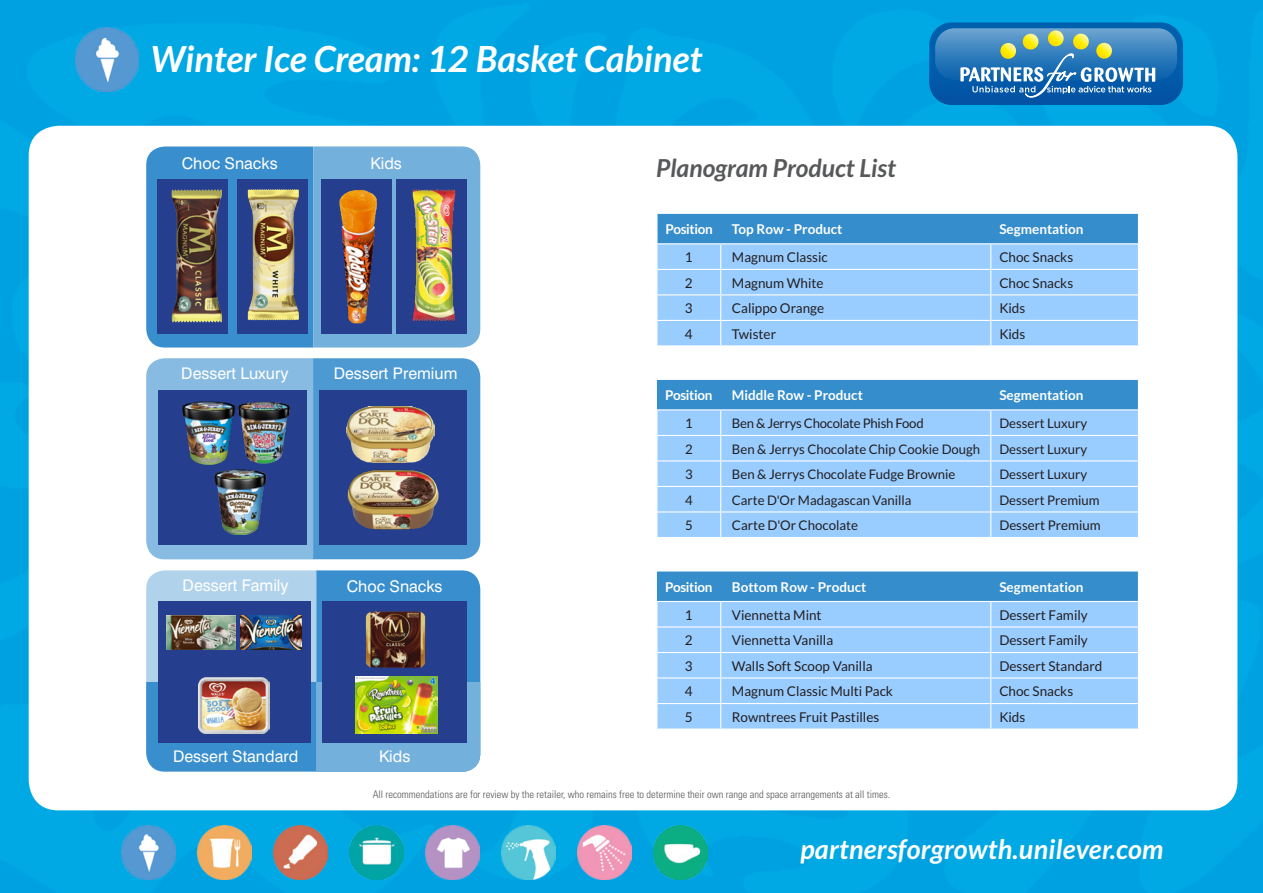
<style>
.page{position:relative;width:1263px;height:893px;background:#00a8e4}
.page>*{position:absolute;margin:0;border:0;box-sizing:border-box;transform-origin:0 0}
.t1{font:italic 700 36px "Lato";color:#fff}
.t2{font:italic 700 27px "Lato";letter-spacing:.01em;color:#fff}
.t3{font:italic 700 24.75px "Lato";color:#57585a}
.t4{font:16.05px "Swiss 721 BT";color:#fff}
.t5{font:13.5px "Lato";color:#231f20}
.t6{font:700 13.5px "Lato";color:#fff}
.t7{font:700 13.5px "Lato";letter-spacing:-.025em;color:#fff}
.t8{font:13.35px "Lato";color:#231f20}
.t9{font:13.2px "Lato";color:#231f20}
.t10{font:13.2px "Lato";letter-spacing:-.02em;color:#231f20}
.t11{font:300 condensed 10.5px "Univers";color:#57585a}
</style>
<div class="page">
<div style="left:29px;top:126px;width:1208px;height:684px;background:#fff;border-radius:30px"></div>
<svg style="left:929px;top:22px;width:254px;height:83px;background:#3d83b6"></svg>
<img style="left:578px;top:825px;width:54px;height:54px">
<img style="left:425px;top:825px;width:54px;height:54px">
<img style="left:349px;top:825px;width:54px;height:54px">
<img style="left:273px;top:825px;width:54px;height:54px">
<img style="left:197px;top:825px;width:54px;height:54px">
<img style="left:121px;top:825px;width:54px;height:54px">
<img style="left:502px;top:825px;width:54px;height:54px">
<img style="left:654px;top:825px;width:54px;height:54px">
<img style="left:75px;top:28px;width:63px;height:63px">
<div style="left:657px;top:214px;width:481px;height:29px;background:#358dcc"></div>
<svg style="left:657px;top:244px;width:481px;height:484px;background:#9ccbf8"></svg>
<hr style="left:656px;top:269px;width:65px;height:1px;background:#fff">
<hr style="left:656px;top:435px;width:65px;height:1px;background:#fff">
<hr style="left:656px;top:626px;width:65px;height:2px;background:#fff">
<hr style="left:721px;top:269px;width:270px;height:1px;background:#fff">
<hr style="left:721px;top:435px;width:270px;height:1px;background:#fff">
<hr style="left:721px;top:626px;width:270px;height:2px;background:#fff">
<hr style="left:991px;top:269px;width:148px;height:1px;background:#fff">
<hr style="left:991px;top:435px;width:148px;height:1px;background:#fff">
<hr style="left:991px;top:626px;width:148px;height:2px;background:#fff">
<hr style="left:656px;top:294px;width:65px;height:1px;background:#fff">
<hr style="left:656px;top:460px;width:65px;height:1px;background:#fff">
<hr style="left:656px;top:652px;width:65px;height:1px;background:#fff">
<hr style="left:721px;top:294px;width:270px;height:1px;background:#fff">
<hr style="left:721px;top:460px;width:270px;height:1px;background:#fff">
<hr style="left:721px;top:652px;width:270px;height:1px;background:#fff">
<hr style="left:991px;top:294px;width:148px;height:1px;background:#fff">
<hr style="left:991px;top:460px;width:148px;height:1px;background:#fff">
<hr style="left:991px;top:652px;width:148px;height:1px;background:#fff">
<hr style="left:656px;top:320px;width:65px;height:1px;background:#fff">
<hr style="left:656px;top:486px;width:65px;height:1px;background:#fff">
<hr style="left:656px;top:677px;width:65px;height:2px;background:#fff">
<hr style="left:721px;top:320px;width:270px;height:1px;background:#fff">
<svg style="left:720px;top:244px;width:1px;height:101px"></svg>
<hr style="left:721px;top:486px;width:270px;height:1px;background:#fff">
<svg style="left:720px;top:410px;width:1px;height:127px"></svg>
<hr style="left:721px;top:677px;width:270px;height:2px;background:#fff">
<svg style="left:720px;top:602px;width:1px;height:126px"></svg>
<hr style="left:991px;top:320px;width:148px;height:1px;background:#fff">
<svg style="left:990px;top:244px;width:1px;height:101px"></svg>
<hr style="left:991px;top:486px;width:148px;height:1px;background:#fff">
<svg style="left:990px;top:410px;width:1px;height:127px"></svg>
<hr style="left:991px;top:677px;width:148px;height:2px;background:#fff">
<svg style="left:990px;top:602px;width:1px;height:126px"></svg>
<hr style="left:656px;top:703px;width:65px;height:1px;background:#fff">
<hr style="left:721px;top:703px;width:270px;height:1px;background:#fff">
<hr style="left:991px;top:703px;width:148px;height:1px;background:#fff">
<hr style="left:991px;top:409px;width:148px;height:1px;background:#fff">
<hr style="left:991px;top:601px;width:148px;height:1px;background:#fff">
<hr style="left:656px;top:409px;width:65px;height:1px;background:#fff">
<hr style="left:656px;top:601px;width:65px;height:1px;background:#fff">
<hr style="left:721px;top:409px;width:270px;height:1px;background:#fff">
<hr style="left:721px;top:601px;width:270px;height:1px;background:#fff">
<hr style="left:656px;top:345px;width:65px;height:1px;background:#fff">
<hr style="left:656px;top:511px;width:65px;height:1px;background:#fff">
<hr style="left:656px;top:537px;width:65px;height:1px;background:#fff">
<hr style="left:721px;top:345px;width:270px;height:1px;background:#fff">
<hr style="left:721px;top:511px;width:270px;height:1px;background:#fff">
<hr style="left:721px;top:537px;width:270px;height:1px;background:#fff">
<hr style="left:991px;top:345px;width:148px;height:1px;background:#fff">
<hr style="left:991px;top:511px;width:148px;height:1px;background:#fff">
<hr style="left:991px;top:537px;width:148px;height:1px;background:#fff">
<svg style="left:146px;top:146px;width:334px;height:202px;background:#5aa0d4"></svg>
<svg style="left:146px;top:358px;width:334px;height:201px;background:#6caad9"></svg>
<svg style="left:146px;top:570px;width:334px;height:202px;background:#68a7d7"></svg>
<div style="left:158px;top:601px;width:152px;height:142px;background:#253f8e"></div>
<img style="left:198px;top:677px;width:71px;height:57px">
<div style="left:323px;top:601px;width:144px;height:142px;background:#253f8e"></div>
<img style="left:356px;top:677px;width:81px;height:56px">
<div style="left:237px;top:179px;width:70px;height:154px;background:#253f8e"></div>
<img style="left:248px;top:189px;width:43px;height:132px">
<div style="left:159px;top:390px;width:148px;height:155px;background:#253f8e"></div>
<div style="left:319px;top:390px;width:148px;height:155px;background:#253f8e"></div>
<div style="left:321px;top:179px;width:70px;height:154px;background:#253f8e"></div>
<img style="left:339px;top:189px;width:39px;height:135px">
<div style="left:397px;top:179px;width:70px;height:154px;background:#253f8e"></div>
<img style="left:412px;top:189px;width:44px;height:133px">
<div style="left:158px;top:179px;width:70px;height:154px;background:#253f8e"></div>
<img style="left:171px;top:189px;width:50px;height:134px">
<img style="left:347px;top:406px;width:87px;height:57px">
<img style="left:347px;top:469px;width:92px;height:61px">
<img style="left:214px;top:469px;width:53px;height:66px">
<img style="left:182px;top:401px;width:49px;height:64px">
<img style="left:231px;top:401px;width:60px;height:63px">
<img style="left:166px;top:615px;width:70px;height:35px">
<img style="left:240px;top:615px;width:62px;height:35px">
<img style="left:365px;top:611px;width:61px;height:57px">
<p class="t1" style="left:150px;top:38px;width:553px">Winter Ice Cream: 12 Basket Cabinet</p>
<p class="t4" style="left:182px;top:154px;width:97px">Choc Snacks</p>
<p class="t4" style="left:371px;top:154px;width:33px">Kids</p>
<p class="t4" style="left:181px;top:364px;width:109px">Dessert Luxury</p>
<p class="t4" style="left:334px;top:364px;width:125px">Dessert Premium</p>
<p class="t4" style="left:183px;top:576px;width:108px">Dessert Family</p>
<p class="t4" style="left:347px;top:576px;width:97px">Choc Snacks</p>
<p class="t4" style="left:173px;top:746px;width:127px">Dessert Standard</p>
<p class="t4" style="left:379px;top:747px;width:33px">Kids</p>
<p class="t3" style="left:656px;top:154px;width:241px">Planogram Product List</p>
<p class="t7" style="left:665px;top:221px;width:49px">Position</p>
<p class="t6" style="left:732px;top:221px;width:112px">Top Row - Product</p>
<p class="t6" style="left:999px;top:221px;width:86px">Segmentation</p>
<p class="t5" style="left:685px;top:250px;width:9px">1</p>
<p class="t5" style="left:732px;top:250px;width:97px">Magnum Classic</p>
<p class="t5" style="left:999px;top:250px;width:75px">Choc Snacks</p>
<p class="t5" style="left:685px;top:275px;width:9px">2</p>
<p class="t5" style="left:732px;top:275px;width:93px">Magnum White</p>
<p class="t5" style="left:999px;top:275px;width:75px">Choc Snacks</p>
<p class="t5" style="left:685px;top:301px;width:9px">3</p>
<p class="t5" style="left:732px;top:301px;width:94px">Calippo Orange</p>
<p class="t5" style="left:999px;top:301px;width:28px">Kids</p>
<p class="t5" style="left:685px;top:326px;width:9px">4</p>
<p class="t5" style="left:732px;top:326px;width:46px">Twister</p>
<p class="t5" style="left:999px;top:326px;width:28px">Kids</p>
<p class="t7" style="left:665px;top:387px;width:49px">Position</p>
<p class="t6" style="left:732px;top:387px;width:132px">Middle Row - Product</p>
<p class="t6" style="left:999px;top:387px;width:86px">Segmentation</p>
<p class="t9" style="left:685px;top:416px;width:9px">1</p>
<p class="t10" style="left:732px;top:416px;width:193px">Ben &amp; Jerrys Chocolate Phish Food</p>
<p class="t9" style="left:999px;top:416px;width:89px">Dessert Luxury</p>
<p class="t9" style="left:685px;top:441px;width:9px">2</p>
<p class="t9" style="left:732px;top:441px;width:250px">Ben &amp; Jerrys Chocolate Chip Cookie Dough</p>
<p class="t9" style="left:999px;top:441px;width:89px">Dessert Luxury</p>
<p class="t9" style="left:685px;top:467px;width:9px">3</p>
<p class="t9" style="left:732px;top:467px;width:225px">Ben &amp; Jerrys Chocolate Fudge Brownie</p>
<p class="t9" style="left:999px;top:467px;width:89px">Dessert Luxury</p>
<p class="t9" style="left:685px;top:492px;width:9px">4</p>
<p class="t9" style="left:732px;top:492px;width:181px">Carte D'Or Madagascan Vanilla</p>
<p class="t9" style="left:999px;top:492px;width:102px">Dessert Premium</p>
<p class="t9" style="left:685px;top:518px;width:9px">5</p>
<p class="t8" style="left:732px;top:518px;width:128px">Carte D'Or Chocolate</p>
<p class="t8" style="left:999px;top:518px;width:103px">Dessert Premium</p>
<p class="t7" style="left:665px;top:579px;width:49px">Position</p>
<p class="t6" style="left:732px;top:579px;width:136px">Bottom Row - Product</p>
<p class="t6" style="left:999px;top:579px;width:86px">Segmentation</p>
<p class="t5" style="left:685px;top:607px;width:9px">1</p>
<p class="t5" style="left:732px;top:607px;width:91px">Viennetta Mint</p>
<p class="t5" style="left:999px;top:607px;width:90px">Dessert Family</p>
<p class="t5" style="left:685px;top:633px;width:9px">2</p>
<p class="t5" style="left:732px;top:633px;width:103px">Viennetta Vanilla</p>
<p class="t5" style="left:999px;top:633px;width:90px">Dessert Family</p>
<p class="t5" style="left:685px;top:658px;width:9px">3</p>
<p class="t5" style="left:732px;top:658px;width:142px">Walls Soft Scoop Vanilla</p>
<p class="t5" style="left:999px;top:658px;width:105px">Dessert Standard</p>
<p class="t5" style="left:685px;top:684px;width:9px">4</p>
<p class="t5" style="left:732px;top:684px;width:163px">Magnum Classic Multi Pack</p>
<p class="t5" style="left:999px;top:684px;width:75px">Choc Snacks</p>
<p class="t5" style="left:685px;top:709px;width:9px">5</p>
<p class="t5" style="left:732px;top:709px;width:149px">Rowntrees Fruit Pastilles</p>
<p class="t5" style="left:999px;top:709px;width:28px">Kids</p>
<p class="t11" style="left:373px;top:788px;width:519px">All recommendations are for review by the retailer, who remains free to determine their own range and space arrangements at all times.</p>
<p class="t2" style="left:800px;top:833px;width:365px">partnersforgrowth.unilever.com</p>
</div>
